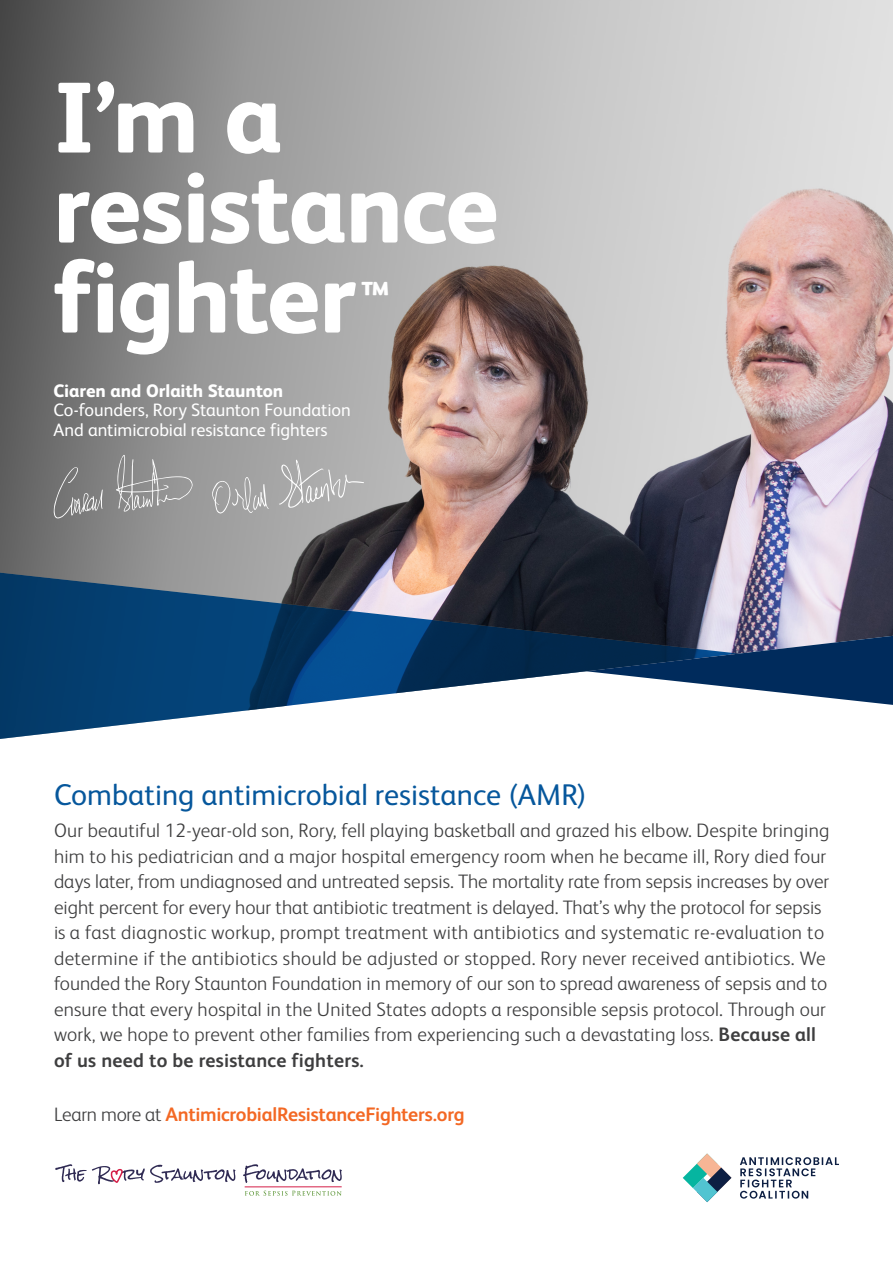
<style>
.page{position:relative;width:893px;height:1263px;background:#fff}
.page>*{position:absolute;margin:0;border:0;box-sizing:border-box;transform-origin:0 0}
.Body_copy_option_2_F{font:800 100.5px/90px "FS Albert Pro";letter-spacing:-.02em;color:#fff}
.Body_copy_option_2_F-2{font:800 44.85px "FS Albert Pro";color:#fff}
.Body_copy_FS_Albert{font:30px "FS Albert Pro";color:#06579c}
.Body_copy_FS_Albert-2{font:300 19.5px/25.5px "FS Albert Pro";letter-spacing:.01em;color:#3e3e3f}
.Body_copy_FS_Albert-3{font:700 19.5px "FS Albert Pro";letter-spacing:-.015em;color:#f36824}
.Body_copy_FS_Albert-4{font:18px/19.5px "FS Albert Pro";letter-spacing:-.005em;color:#fff}
.s1{font-weight:800}
.s2{font-weight:700}
.s3{font-weight:300;color:#3e3e3f}
</style>
<div class="page">
<svg style="left:683px;top:1153px;width:48px;height:49px"></svg>
<svg style="left:740px;top:1157px;width:99px;height:41px"></svg>
<img style="left:0;top:0;width:893px;height:636px">
<svg style="left:739px;top:636px;width:154px;height:69px;background:#32527a"></svg>
<svg style="left:0;top:570px;width:739px;height:169px"></svg>
<svg style="left:116px;top:455px;width:77px;height:57px;background:#9b9b9b"></svg>
<svg style="left:54px;top:467px;width:49px;height:51px;background:#868686"></svg>
<svg style="left:279px;top:459px;width:85px;height:49px;background:#b5b5b5"></svg>
<svg style="left:212px;top:477px;width:57px;height:37px;background:#acacac"></svg>
<svg style="left:55px;top:1164px;width:287px;height:20px"></svg>
<svg style="left:245px;top:1190px;width:97px;height:6px"></svg>
<hr style="left:245px;top:1186px;width:97px;height:1px;background:#d41e47">
<p class="Body_copy_option_2_F" style="left:53px;top:66px;width:447px">I’m a resistance fighter</p>
<p class="Body_copy_option_2_F-2" style="left:360px;top:262px;width:31px">™</p>
<p class="Body_copy_FS_Albert-4" style="left:53px;top:380px;width:299px"><span class="s1">Ciaren and Orlaith Staunton<br></span>Co-founders, Rory Staunton Foundation<br>And antimicrobial resistance fighters</p>
<p class="Body_copy_FS_Albert" style="left:54px;top:773px;width:534px">Combating antimicrobial resistance (AMR)</p>
<p class="Body_copy_FS_Albert-2" style="left:54px;top:817px;width:777px">Our beautiful 12-year-old son, Rory, fell playing basketball and grazed his elbow. Despite bringing him to his pediatrician and a major hospital emergency room when he became ill, Rory died four days later, from undiagnosed and untreated sepsis. The mortality rate from sepsis increases by over eight percent for every hour that antibiotic treatment is delayed. That’s why the protocol for sepsis is a fast diagnostic workup, prompt treatment with antibiotics and systematic re-evaluation to determine if the antibiotics should be adjusted or stopped. Rory never received antibiotics. We founded the Rory Staunton Foundation in memory of our son to spread awareness of sepsis and to ensure that every hospital in the United States adopts a responsible sepsis protocol. Through our work, we hope to prevent other families from experiencing such a devastating loss. <span class="s2">Because all of us need to be resistance fighters.</span></p>
<p class="Body_copy_FS_Albert-3" style="left:54px;top:1100px;width:412px"><span class="s3">Learn more at</span> AntimicrobialResistanceFighters.org</p>
</div>
